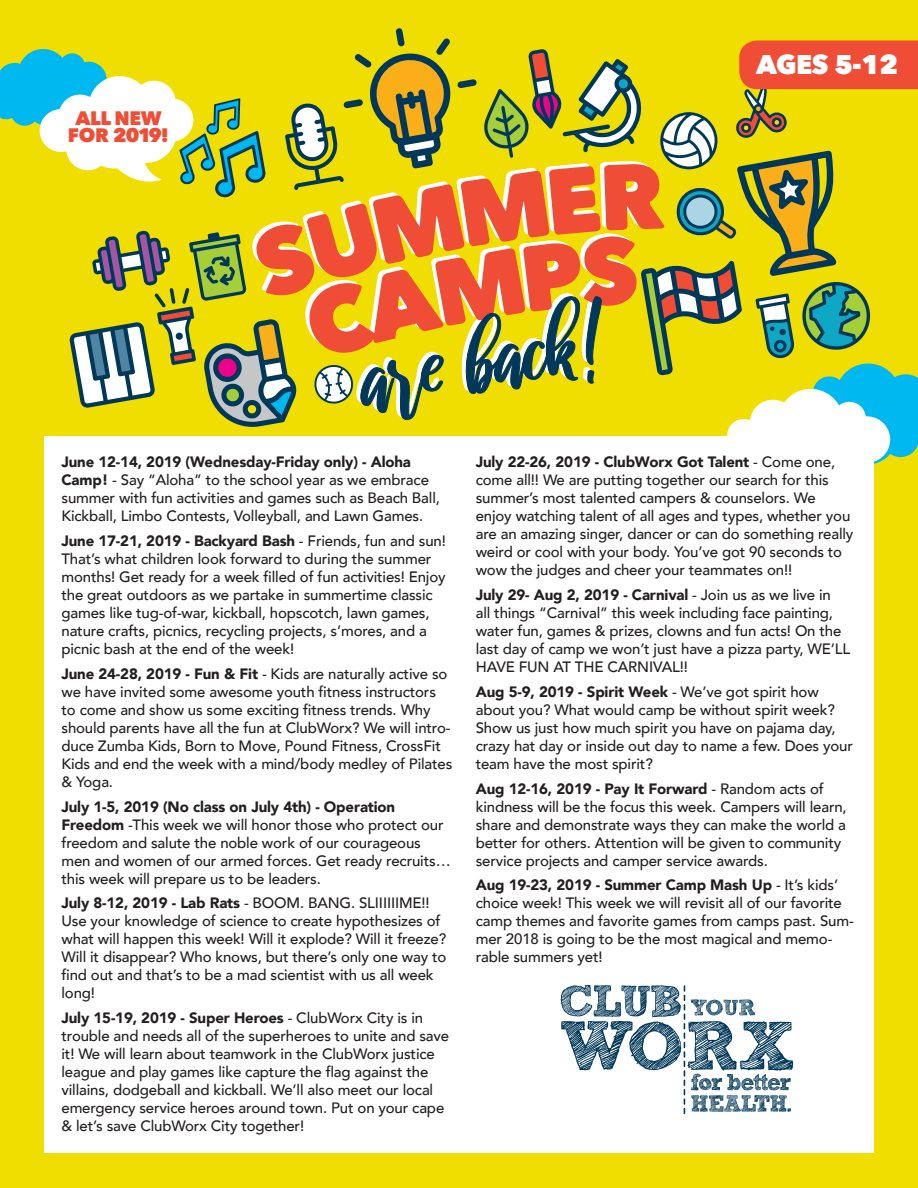
<style>
.page{position:relative;width:918px;height:1188px;background:#f1de01}
.page>*{position:absolute;margin:0;border:0;box-sizing:border-box;transform-origin:0 0}
.t1{font:800 27px "Avenir Next";letter-spacing:-.02em;color:#fff}
.t2{font:800 19.5px/16.4px "Avenir Next";letter-spacing:-.02em;color:#ef4d35;text-align:center}
.t3{font:500 15px/18px "Avenir";letter-spacing:-.01em;color:#231f20}
.s1{font-weight:900}
</style>
<div class="page">
<svg style="left:0;top:28px;width:918px;height:436px"></svg>
<div style="left:44px;top:436px;width:830px;height:716px;background:#fff"></div>
<svg style="left:560px;top:985px;width:233px;height:129px"></svg>
<p class="t2" style="left:68px;top:110px;width:103px">ALL NEW<br>FOR 2019!</p>
<p class="t1" style="left:756px;top:48px;width:144px">AGES 5-12</p>
<p class="t3" style="left:62px;top:452px;width:380px"><span class="s1">June 12-14, 2019 (Wednesday-Friday only) - Aloha Camp!</span> - Say “Aloha” to the school year as we embrace summer with fun activities and games such as Beach Ball, Kickball, Limbo Contests, Volleyball, and Lawn Games.</p>
<p class="t3" style="left:62px;top:531px;width:386px"><span class="s1">June 17-21, 2019 - Backyard Bash</span> - Friends, fun and sun!<br>That’s what children look forward to during the summer months! Get ready for a week filled of fun activities! Enjoy the great outdoors as we partake in summertime classic games like tug-of-war, kickball, hopscotch, lawn games, nature crafts, picnics, recycling projects, s’mores, and a picnic bash at the end of the week!</p>
<p class="t3" style="left:62px;top:664px;width:392px"><span class="s1">June 24-28, 2019 - Fun &amp; Fit</span> - Kids are naturally active so we have invited some awesome youth fitness instructors to come and show us some exciting fitness trends. Why should parents have all the fun at ClubWorx? We will intro&shy;duce Zumba Kids, Born to Move, Pound Fitness, CrossFit Kids and end the week with a mind/body medley of Pilates &amp; Yoga.</p>
<p class="t3" style="left:62px;top:797px;width:391px"><span class="s1">July 1-5, 2019 (No class on July 4th) - Operation Freedom</span> -This week we will honor those who protect our freedom and salute the noble work of our courageous men and women of our armed forces. Get ready recruits… this week will prepare us to be leaders.</p>
<p class="t3" style="left:62px;top:893px;width:387px"><span class="s1">July 8-12, 2019 - Lab Rats</span> - BOOM. BANG. SLIIIIIIME!!<br>Use your knowledge of science to create hypothesizes of what will happen this week! Will it explode? Will it freeze?<br>Will it disappear? Who knows, but there’s only one way to find out and that’s to be a mad scientist with us all week long!</p>
<p class="t3" style="left:62px;top:1008px;width:389px"><span class="s1">July 15-19, 2019 - Super Heroes</span> - ClubWorx City is in trouble and needs all of the superheroes to unite and save it! We will learn about teamwork in the ClubWorx justice league and play games like capture the flag against the villains, dodgeball and kickball. We’ll also meet our local emergency service heroes around town. Put on your cape &amp; let’s save ClubWorx City together!</p>
<p class="t3" style="left:476px;top:452px;width:379px"><span class="s1">July 22-26, 2019 - ClubWorx Got Talent</span> - Come one, come all!! We are putting together our search for this summer’s most talented campers &amp; counselors. We enjoy watching talent of all ages and types, whether you are an amazing singer, dancer or can do something really weird or cool with your body. You’ve got 90 seconds to wow the judges and cheer your teammates on!!</p>
<p class="t3" style="left:476px;top:585px;width:376px"><span class="s1">July 29- Aug 2, 2019 - Carnival</span> - Join us as we live in<br>all things “Carnival” this week including face painting, water fun, games &amp; prizes, clowns and fun acts! On the last day of camp we won’t just have a pizza party, WE’LL HAVE FUN AT THE CARNIVAL!!</p>
<p class="t3" style="left:476px;top:682px;width:379px"><span class="s1">Aug 5-9, 2019 - Spirit Week</span> - We’ve got spirit how about you? What would camp be without spirit week?<br>Show us just how much spirit you have on pajama day, crazy hat day or inside out day to name a few. Does your team have the most spirit?</p>
<p class="t3" style="left:476px;top:778px;width:373px"><span class="s1">Aug 12-16, 2019 - Pay It Forward</span> - Random acts of kindness will be the focus this week. Campers will learn, share and demonstrate ways they can make the world a better for others. Attention will be given to community service projects and camper service awards.</p>
<p class="t3" style="left:476px;top:875px;width:380px"><span class="s1">Aug 19-23, 2019 - Summer Camp Mash Up</span> - It’s kids’ choice week! This week we will revisit all of our favorite camp themes and favorite games from camps past. Sum&shy;mer 2018 is going to be the most magical and memo&shy;rable summers yet!</p>
</div>
